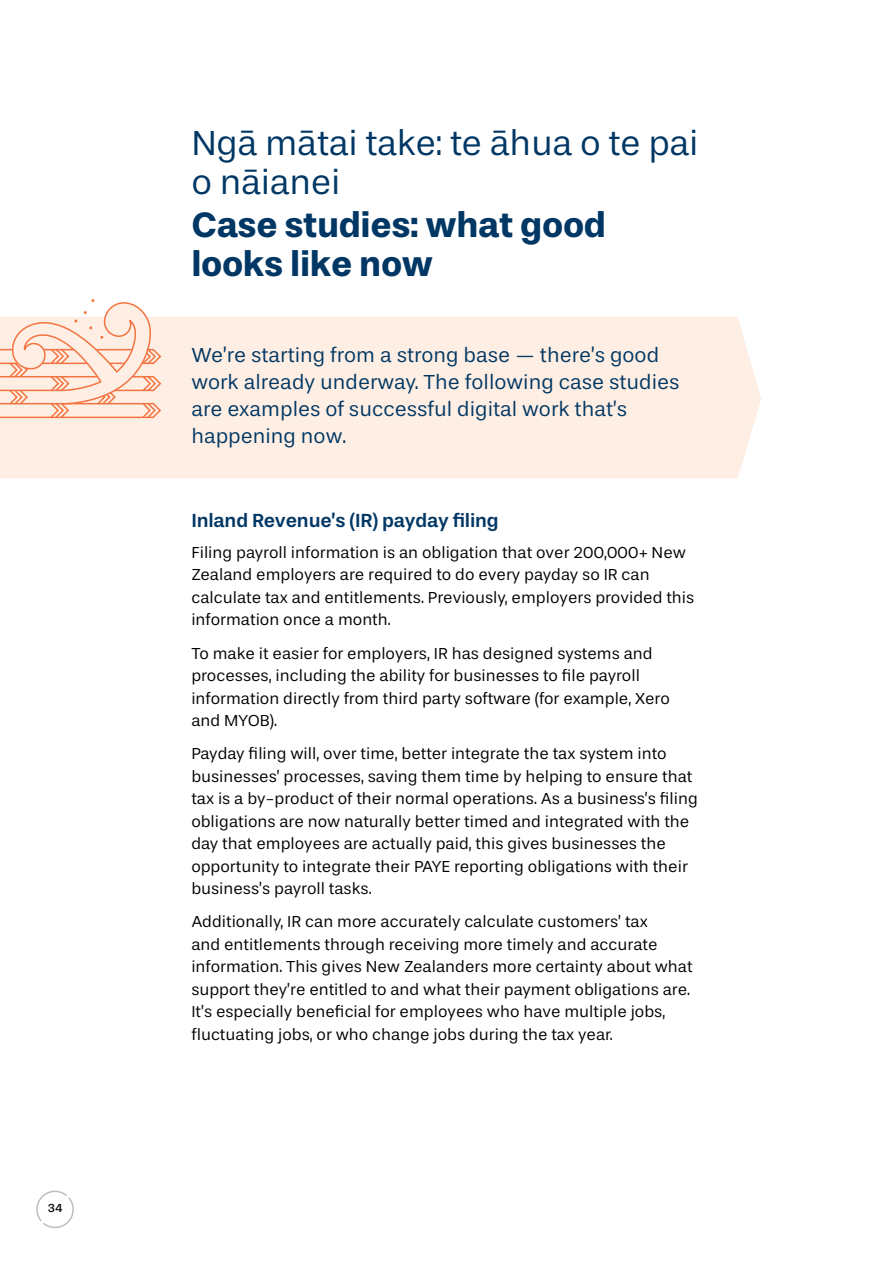
<style>
.page{position:relative;width:893px;height:1263px;background:#fff}
.page>*{position:absolute;margin:0;border:0;box-sizing:border-box;transform-origin:0 0}
.t1{font:36px/39px "Stevie Sans";letter-spacing:-.01em;color:#003764}
.t2{font:700 36px/39px "Stevie Sans";letter-spacing:-.01em;color:#003764}
.Introduction{font:21px/27px "Stevie Sans";color:#003764}
.t3{font:500 19.5px "Stevie Sans";letter-spacing:-.01em;color:#003764}
.Body_text{font:16.5px/22.5px "Stevie Sans";color:#000}
.t4{font:12px "Stevie Sans";color:#000}
</style>
<div class="page">
<div style="left:0;top:317px;width:761px;height:161px;background:#feeee3"></div>
<svg style="left:0;top:299px;width:162px;height:120px;background:#fcdecf"></svg>
<svg style="left:36px;top:1190px;width:38px;height:39px"></svg>
<p class="t4" style="left:48px;top:1202px;width:16px">34</p>
<h2 class="t1" style="left:191px;top:124px;width:509px">Ngā mātai take: te āhua o te pai o nāianei</h2>
<h2 class="t2" style="left:191px;top:206px;width:416px">Case studies: what good looks like now</h2>
<p class="Introduction" style="left:191px;top:343px;width:490px">We’re starting from a strong base — there’s good work already underway. The following case studies are examples of successful digital work that’s happening now.</p>
<h3 class="t3" style="left:191px;top:510px;width:309px">Inland Revenue’s (IR) payday filing</h3>
<p class="Body_text" style="left:191px;top:542px;width:504px">Filing payroll information is an obligation that over 200,000+ New Zealand employers are required to do every payday so IR can calculate tax and entitlements. Previously, employers provided this information once a month.</p>
<p class="Body_text" style="left:191px;top:642px;width:480px">To make it easier for employers, IR has designed systems and processes, including the ability for businesses to file payroll information directly from third party software (for example, Xero and MYOB).</p>
<p class="Body_text" style="left:191px;top:743px;width:508px">Payday filing will, over time, better integrate the tax system into businesses’ processes, saving them time by helping to ensure that tax is a by-product of their normal operations. As a business’s filing obligations are now naturally better timed and integrated with the day that employees are actually paid, this gives businesses the opportunity to integrate their PAYE reporting obligations with their business’s payroll tasks.</p>
<p class="Body_text" style="left:191px;top:911px;width:503px">Additionally, IR can more accurately calculate customers’ tax<br>and entitlements through receiving more timely and accurate information. This gives New Zealanders more certainty about what support they’re entitled to and what their payment obligations are.<br>It’s especially beneficial for employees who have multiple jobs, fluctuating jobs, or who change jobs during the tax year.</p>
</div>
